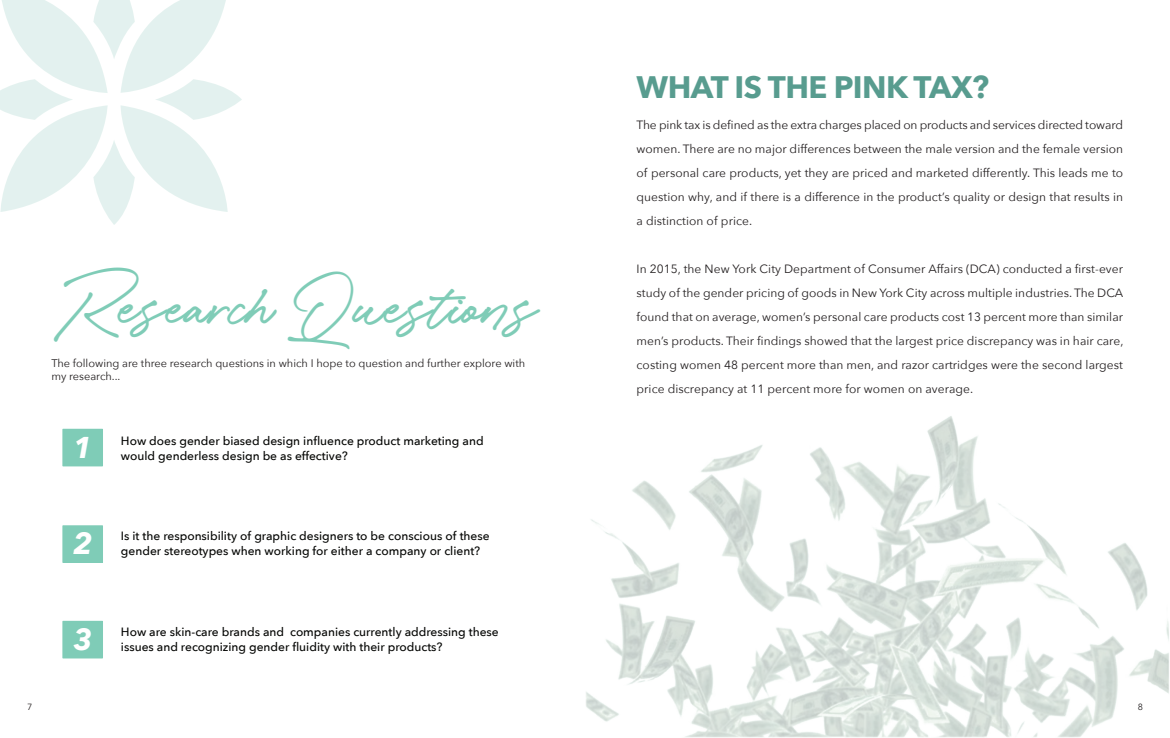
<style>
.page{position:relative;width:1170px;height:738px;background:#fff}
.page>*{position:absolute;margin:0;border:0;box-sizing:border-box;transform-origin:0 0}
.Content_Section_Titl{font:36px "Caliway";letter-spacing:.03em;color:#7fccb7}
.Colophon{font:700 31px "Avenir Next";letter-spacing:-.02em;color:#589c8f}
.Callout_Numbers{font:italic 700 30px "Avenir Next";color:#fff}
.Content_Section_Titl-2{font:12px/24px "Avenir Next";letter-spacing:.005em;color:#231f20;text-align:justify}
.Colophon-2{font:500 12px/15px "Avenir Next";color:#040503}
.Colophon-3{font:11px/13px "Avenir Next";color:#231f20}
.t1{font:9px "Avenir Next";color:#231f20}
</style>
<div class="page">
<img style="left:586px;top:416px;width:583px;height:322px">
<svg style="left:0;top:0;width:242px;height:225px"></svg>
<div style="left:63px;top:429px;width:40px;height:37px;background:#7fccb7"></div>
<div style="left:62px;top:429px;width:41px;height:37px;border:1px solid #7fccb7"></div>
<div style="left:63px;top:526px;width:40px;height:36px;background:#7fccb7"></div>
<div style="left:62px;top:525px;width:41px;height:38px;border:1px solid #7fccb7"></div>
<div style="left:63px;top:621px;width:40px;height:37px;background:#7fccb7"></div>
<div style="left:62px;top:621px;width:41px;height:37px;border:1px solid #7fccb7"></div>
<p class="Content_Section_Titl" style="left:60px;top:288px;width:480px">Research Questions</p>
<p class="Colophon-3" style="left:51px;top:356px;width:475px">The following are three research questions in which I hope to question and further explore with my research...</p>
<p class="Callout_Numbers" style="left:73px;top:421px;width:21px">1</p>
<p class="Colophon-2" style="left:121px;top:433px;width:364px">How does gender biased design influence product marketing and</p>
<p class="Colophon-2" style="left:121px;top:448px;width:228px">would genderless design be as effective?</p>
<p class="Callout_Numbers" style="left:73px;top:518px;width:21px">2</p>
<p class="Colophon-2" style="left:121px;top:528px;width:370px">Is it the responsibility of graphic designers to be conscious of these gender stereotypes when working for either a company or client?</p>
<p class="Callout_Numbers" style="left:73px;top:613px;width:21px">3</p>
<p class="Colophon-2" style="left:121px;top:624px;width:379px">How are skin-care brands and companies currently addressing these issues and recognizing gender fluidity with their products?</p>
<p class="Colophon" style="left:637px;top:60px;width:354px">WHAT IS THE PINK TAX?</p>
<p class="Content_Section_Titl-2" style="left:637px;top:112px;width:488px">The pink tax is defined as the extra charges placed on products and services directed toward women. There are no major differences between the male version and the female version of personal care products, yet they are priced and marketed differently. This leads me to question why, and if there is a difference in the product’s quality or design that results in a distinction of price.</p>
<p class="Content_Section_Titl-2" style="left:637px;top:256px;width:488px">In 2015, the New York City Department of Consumer Affairs (DCA) conducted a first-ever study of the gender pricing of goods in New York City across multiple industries. The DCA found that on average, women’s personal care products cost 13 percent more than similar men’s products. Their findings showed that the largest price discrepancy was in hair care, costing women 48 percent more than men, and razor cartridges were the second largest price discrepancy at 11 percent more for women on average.</p>
<p class="t1" style="left:27px;top:699px;width:7px">7</p>
<p class="t1" style="left:1138px;top:699px;width:7px">8</p>
</div>
